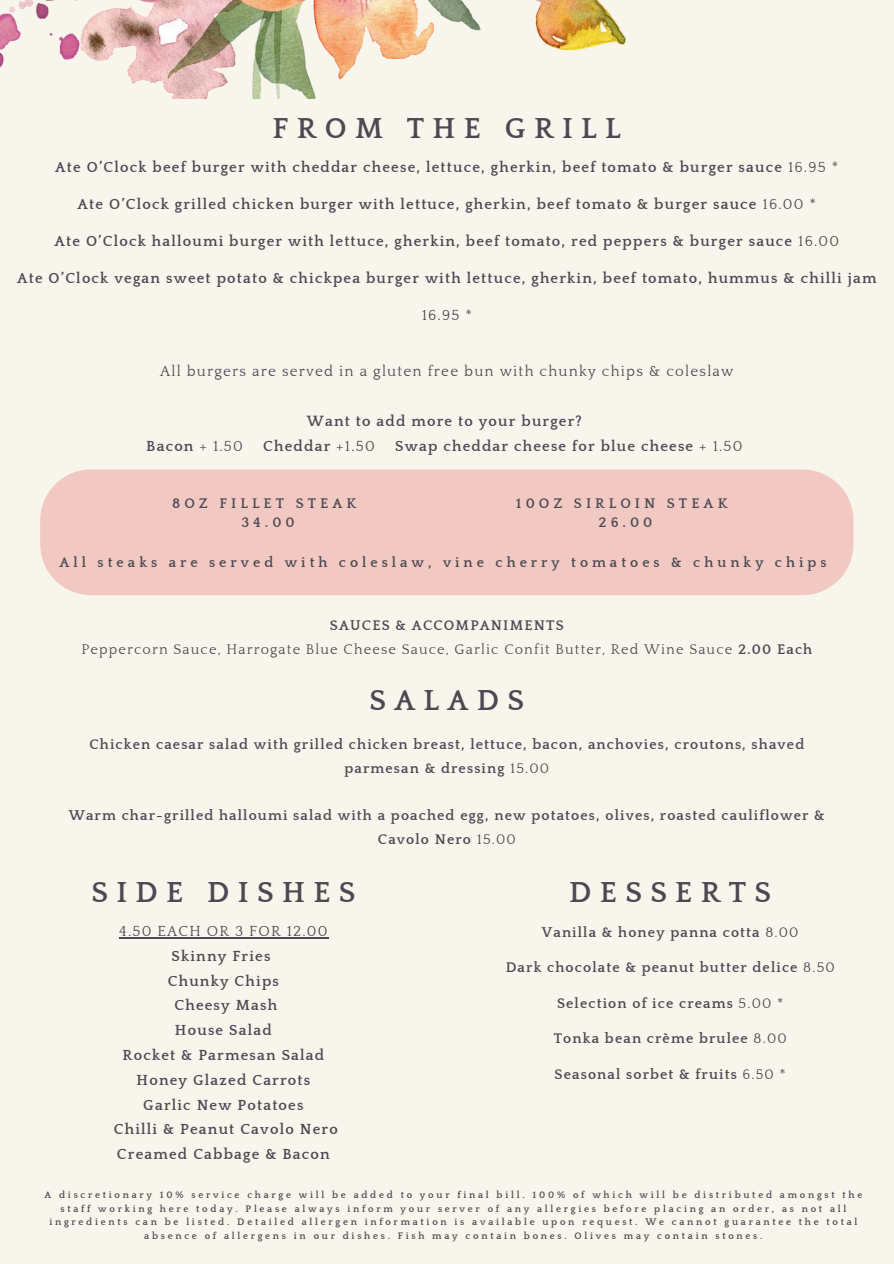
<style>
.page{position:relative;width:894px;height:1264px;background:#fff}
.page>*{position:absolute;margin:0;border:0;box-sizing:border-box;transform-origin:0 0}
.t1{font:700 29.7px "Quattrocento";letter-spacing:.28em;color:#4c4953}
.t2{font:700 15px "Quattrocento";letter-spacing:.08em;color:#4c4953}
.t3{font:15px "Quattrocento";letter-spacing:.08em;color:#4c4953}
.t4{font:700 14.4px/23.7px "Quattrocento";letter-spacing:.08em;color:#4c4953;text-align:center}
.t5{font:700 14.25px/19.6px "Quattrocento";letter-spacing:.28em;color:#4c4953;text-align:center}
.t6{font:14.25px/24.2px "Quattrocento";letter-spacing:.08em;color:#4c4953;text-align:center}
.t7{font:700 9.75px/13.5px "Quattrocento";letter-spacing:.28em;color:#4c4953;text-align:center}
.s1{font-weight:400}
.s2{font-weight:700}
</style>
<div class="page">
<div style="left:0;top:0;width:893px;height:1263px;background:#f8f5ec"></div>
<img style="left:0;top:0;width:626px;height:98px">
<div style="left:40px;top:469px;width:813px;height:126px;background:#f2c9c2"></div>
<hr style="left:119px;top:937px;width:209px;height:1px;background:#4c4953">
<h3 class="t1" style="left:272px;top:113px;width:350px">FROM THE GRILL</h3>
<h5 class="t2" style="left:55px;top:159px;width:784px">Ate O’Clock beef burger with cheddar cheese, lettuce, gherkin, beef tomato &amp; burger sauce <span class="s1">16.95 *</span></h5>
<h5 class="t2" style="left:77px;top:196px;width:739px">Ate O’Clock grilled chicken burger with lettuce, gherkin, beef tomato &amp; burger sauce <span class="s1">16.00 *</span></h5>
<h5 class="t2" style="left:54px;top:233px;width:785px">Ate O’Clock halloumi burger with lettuce, gherkin, beef tomato, red peppers &amp; burger sauce <span class="s1">16.00</span></h5>
<h5 class="t2" style="left:17px;top:270px;width:860px">Ate O’Clock vegan sweet potato &amp; chickpea burger with lettuce, gherkin, beef tomato, hummus &amp; chilli jam</h5>
<h5 class="t3" style="left:421px;top:307px;width:52px">16.95 *</h5>
<p class="t3" style="left:160px;top:364px;width:574px">All burgers are served in a gluten free bun with chunky chips &amp; coleslaw</p>
<h2 class="t2" style="left:307px;top:413px;width:276px">Want to add more to your burger?</h2>
<h2 class="t2" style="left:146px;top:438px;width:98px">Bacon <span class="s1">+ 1.50</span></h2>
<h2 class="t2" style="left:263px;top:438px;width:113px">Cheddar <span class="s1">+1.50</span></h2>
<h2 class="t2" style="left:395px;top:438px;width:349px">Swap cheddar cheese for blue cheese <span class="s1">+ 1.50</span></h2>
<h1 class="t5" style="left:172px;top:493px;width:186px">8OZ FILLET STEAK<br>34.00</h1>
<p class="t5" style="left:516px;top:493px;width:213px">10OZ SIRLOIN STEAK<br>26.00</p>
<h1 class="t5" style="left:60px;top:552px;width:768px">All steaks are served with coleslaw, vine cherry tomatoes &amp; chunky chips</h1>
<p class="t6" style="left:81px;top:614px;width:732px"><span class="s2">SAUCES &amp; ACCOMPANIMENTS<br></span>Peppercorn Sauce, Harrogate Blue Cheese Sauce, Garlic Confit Butter, Red Wine Sauce <span class="s2">2.00 Each</span></p>
<h1 class="t1" style="left:369px;top:684px;width:156px">SALADS</h1>
<p class="t4" style="left:89px;top:733px;width:716px">Chicken caesar salad with grilled chicken breast, lettuce, bacon, anchovies, croutons, shaved parmesan &amp; dressing <span class="s1">15.00</span></p>
<p class="t4" style="left:69px;top:803px;width:757px">Warm char-grilled halloumi salad with a poached egg, new potatoes, olives, roasted cauliflower &amp;<br>Cavolo Nero <span class="s1">15.00</span></p>
<h5 class="t1" style="left:91px;top:877px;width:265px">SIDE DISHES</h5>
<p class="t3" style="left:119px;top:923px;width:210px">4.50 EACH OR 3 FOR 12.00</p>
<p class="t2" style="left:171px;top:948px;width:100px">Skinny Fries</p>
<p class="t2" style="left:168px;top:973px;width:113px">Chunky Chips</p>
<p class="t2" style="left:174px;top:997px;width:104px">Cheesy Mash</p>
<p class="t2" style="left:175px;top:1022px;width:98px">House Salad</p>
<p class="t2" style="left:122px;top:1047px;width:203px">Rocket &amp; Parmesan Salad</p>
<p class="t2" style="left:136px;top:1072px;width:175px">Honey Glazed Carrots</p>
<p class="t2" style="left:143px;top:1096px;width:162px">Garlic New Potatoes</p>
<p class="t2" style="left:114px;top:1121px;width:225px">Chilli &amp; Peanut Cavolo Nero</p>
<p class="t2" style="left:117px;top:1146px;width:214px">Creamed Cabbage &amp; Bacon</p>
<h5 class="t7" style="left:44px;top:1188px;width:819px">A discretionary 10% service charge will be added to your final bill. 100% of which will be distributed amongst the staff working here today. Please always inform your server of any allergies before placing an order, as not all ingredients can be listed. Detailed allergen information is available upon request. We cannot guarantee the total absence of allergens in our dishes. Fish may contain bones. Olives may contain stones.</h5>
<p class="t1" style="left:569px;top:877px;width:203px">DESSERTS</p>
<h2 class="t4" style="left:541px;top:920px;width:258px">Vanilla &amp; honey panna cotta <span class="s1">8.00</span></h2>
<h2 class="t4" style="left:505px;top:956px;width:330px">Dark chocolate &amp; peanut butter delice <span class="s1">8.50</span></h2>
<h2 class="t4" style="left:557px;top:991px;width:228px">Selection of ice creams <span class="s1">5.00 *</span></h2>
<h2 class="t4" style="left:553px;top:1027px;width:234px">Tonka bean crème brulee <span class="s1">8.00</span></h2>
<h2 class="t4" style="left:554px;top:1062px;width:233px">Seasonal sorbet &amp; fruits <span class="s1">6.50 *</span></h2>
</div>
